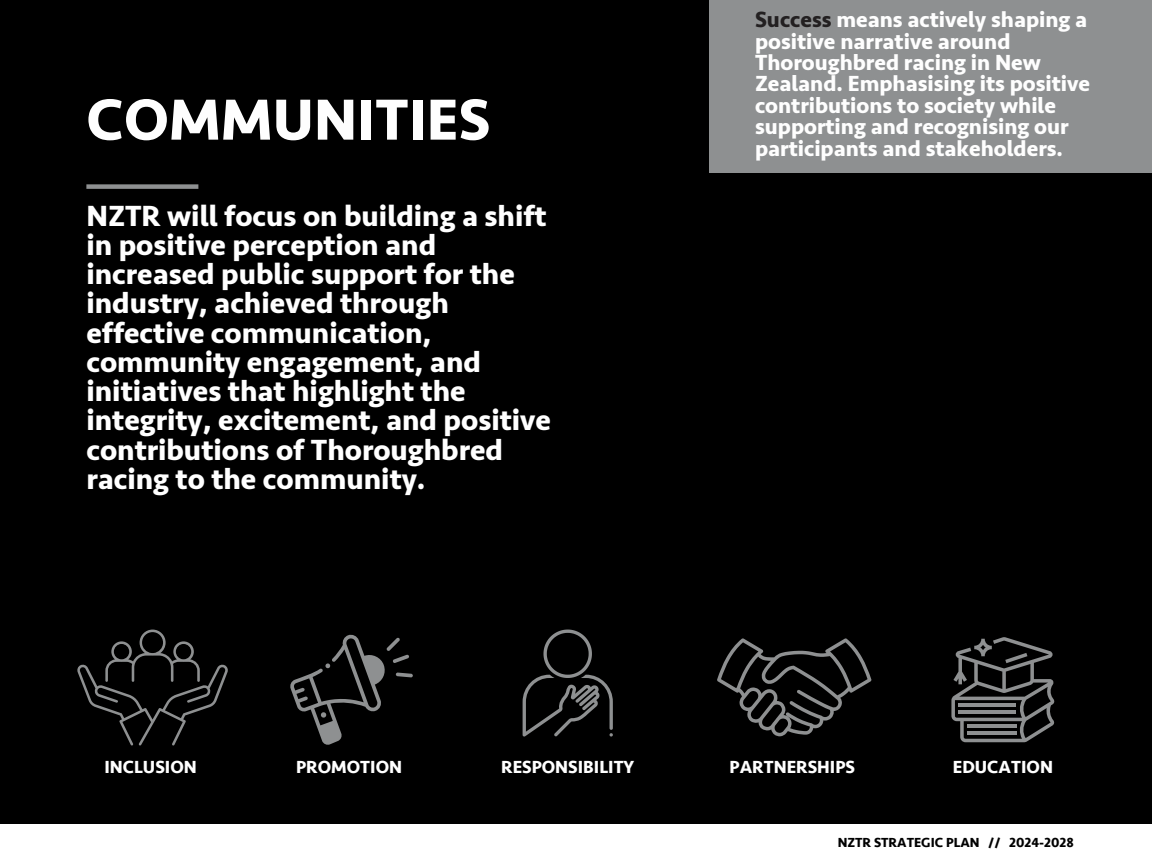
<style>
.page{position:relative;width:1152px;height:864px;background:#000}
.page>*{position:absolute;margin:0;border:0;box-sizing:border-box;transform-origin:0 0}
.t1{font:700 60px "Seravek";color:#fefefe}
.t2{font:700 30px/29.2px "Seravek";color:#fff}
.t3{font:700 22.5px/21.3px "Seravek";color:#fefefe}
.t4{font:700 18px "Seravek";color:#fff}
.t5{font:700 13.5px "Seravek";color:#000}
.s1{color:#232021}
</style>
<div class="page">
<div style="left:709px;top:0;width:443px;height:172px;background:#8e9091"></div>
<svg style="left:77px;top:630px;width:151px;height:115px"></svg>
<svg style="left:290px;top:634px;width:123px;height:111px"></svg>
<svg style="left:717px;top:638px;width:155px;height:99px"></svg>
<svg style="left:951px;top:637px;width:103px;height:105px"></svg>
<svg style="left:523px;top:630px;width:90px;height:106px"></svg>
<div style="left:86px;top:184px;width:112px;height:5px;background:#8e9091"></div>
<div style="left:0;top:825px;width:1152px;height:39px;background:#fff"></div>
<h1 class="t1" style="left:86px;top:84px;width:405px">COMMUNITIES</h1>
<h4 class="t2" style="left:86px;top:202px;width:466px">NZTR will focus on building a shift in positive perception and increased public support for the industry, achieved through effective communication, community engagement, and initiatives that highlight the integrity, excitement, and positive contributions of Thoroughbred racing to the community.</h4>
<h2 class="t3" style="left:755px;top:10px;width:337px"><span class="s1">Success</span> means actively shaping a positive narrative around<br>Thoroughbred racing in New<br>Zealand. Emphasising its positive contributions to society while supporting and recognising our participants and stakeholders.</h2>
<h3 class="t4" style="left:104px;top:756px;width:94px">INCLUSION</h3>
<p class="t4" style="left:296px;top:756px;width:107px">PROMOTION</p>
<h4 class="t4" style="left:730px;top:756px;width:127px">PARTNERSHIPS</h4>
<p class="t4" style="left:953px;top:756px;width:102px">EDUCATION</p>
<p class="t4" style="left:501px;top:756px;width:135px">RESPONSIBILITY</p>
<h4 class="t5" style="left:838px;top:834px;width:238px">NZTR STRATEGIC PLAN // 2024-2028</h4>
</div>
